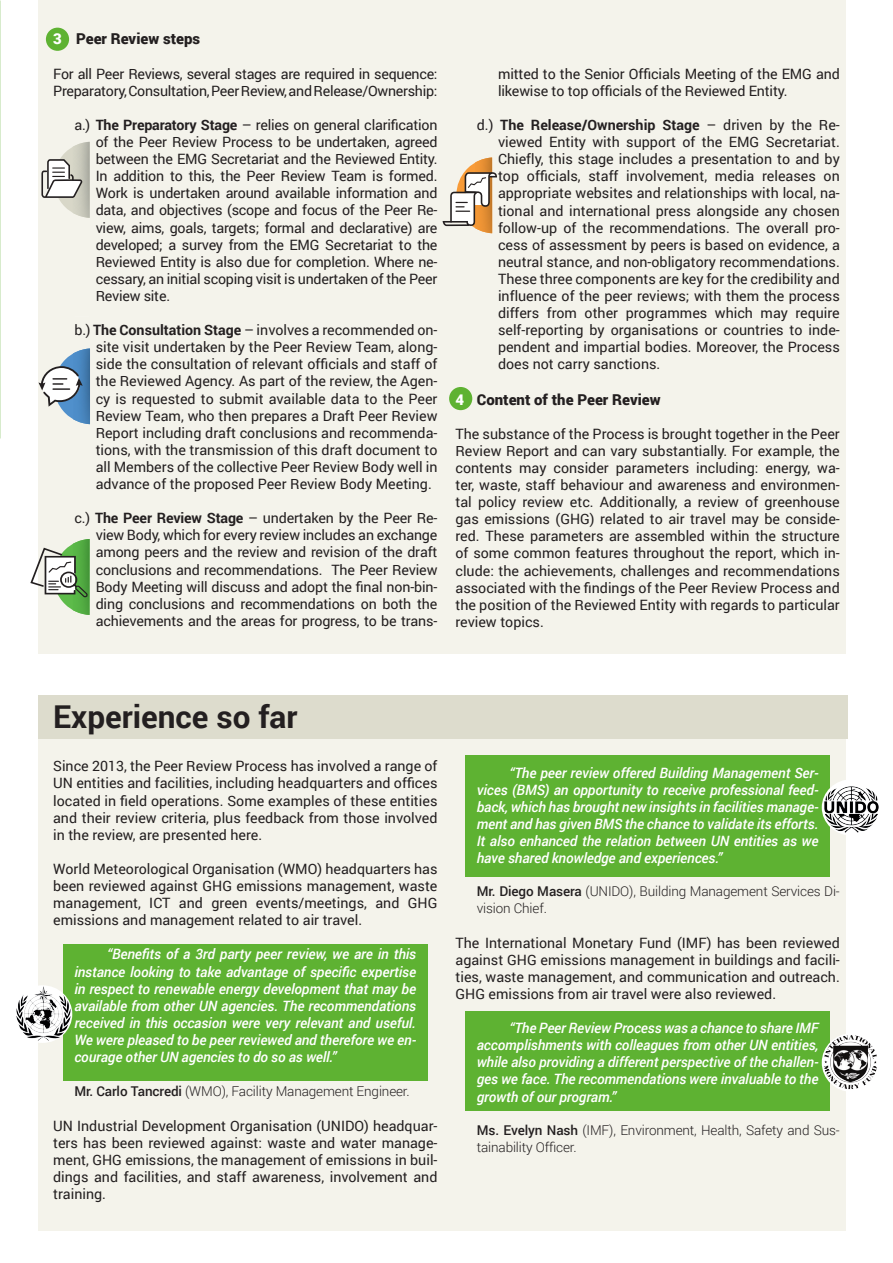
<style>
.page{position:relative;width:893px;height:1263px;background:#fff}
.page>*{position:absolute;margin:0;border:0;box-sizing:border-box;transform-origin:0 0}
.t1{font:700 31.5px "Roboto";color:#231f20}
.t2{font:900 15px "Roboto";color:#231f20}
.t3{font:14.25px/17.1px "Roboto";letter-spacing:-.005em;color:#231f20;text-align:justify}
.t4{font:italic 500 14.25px/17.1px "Roboto";letter-spacing:-.01em;color:#fff;text-align:justify}
.t5{font:300 13.5px/17.1px "Roboto";letter-spacing:-.01em;color:#231f20}
.s1{color:#fff}
.s2{font-weight:700}
.s3{font-weight:500}
</style>
<div class="page">
<div style="left:38px;top:0;width:808px;height:653px;background:#f4f3eb"></div>
<div style="left:46px;top:28px;width:23px;height:23px;background:#5eb232;border-radius:50%"></div>
<div style="left:38px;top:732px;width:808px;height:499px;background:#f4f3eb"></div>
<div style="left:466px;top:755px;width:364px;height:121px;background:#5eb232"></div>
<div style="left:466px;top:1012px;width:364px;height:99px;background:#5eb232"></div>
<div style="left:63px;top:944px;width:364px;height:136px;background:#5eb232"></div>
<div style="left:38px;top:695px;width:810px;height:43px;background:#dddccd"></div>
<div style="left:449px;top:387px;width:23px;height:23px;background:#5eb232;border-radius:50%"></div>
<svg style="left:30px;top:539px;width:60px;height:76px"></svg>
<svg style="left:38px;top:348px;width:52px;height:76px"></svg>
<svg style="left:443px;top:157px;width:54px;height:76px"></svg>
<svg style="left:41px;top:142px;width:49px;height:76px"></svg>
<div style="left:822px;top:779px;width:59px;height:57px;background:#fff;border-radius:50%"></div>
<img style="left:822px;top:786px;width:57px;height:48px">
<img style="left:16px;top:985px;width:57px;height:57px">
<img style="left:822px;top:1034px;width:55px;height:57px">
<p class="t2" style="left:53px;top:28px;width:149px"><span class="s1">3</span> Peer Review steps</p>
<p class="t3" style="left:53px;top:64px;width:386px">For all Peer Reviews, several stages are required in sequence:<br>Preparatory, Consultation, Peer Review, and Release/Ownership:</p>
<p class="t3" style="left:96px;top:116px;width:343px;text-indent:-21px">a.) <span class="s2">The Preparatory Stage</span> – relies on general clarification of the Peer Review Process to be undertaken, agreed between the EMG Secretariat and the Reviewed Entity.<br>In addition to this, the Peer Review Team is formed.<br>Work is undertaken around available information and data, and objectives (scope and focus of the Peer Re&shy;view, aims, goals, targets; formal and declarative) are developed; a survey from the EMG Secretariat to the Reviewed Entity is also due for completion. Where ne&shy;cessary, an initial scoping visit is undertaken of the Peer Review site.</p>
<p class="t3" style="left:96px;top:321px;width:343px;text-indent:-21px">b.) <span class="s2">The Consultation Stage</span> – involves a recommended on&shy;site visit undertaken by the Peer Review Team, along&shy;side the consultation of relevant officials and staff of the Reviewed Agency. As part of the review, the Agen&shy;cy is requested to submit available data to the Peer Review Team, who then prepares a Draft Peer Review Report including draft conclusions and recommenda&shy;tions, with the transmission of this draft document to all Members of the collective Peer Review Body well in advance of the proposed Peer Review Body Meeting.</p>
<p class="t3" style="left:96px;top:509px;width:343px;text-indent:-21px">c.) <span class="s2">The Peer Review Stage</span> – undertaken by the Peer Re&shy;view Body, which for every review includes an exchange among peers and the review and revision of the draft conclusions and recommendations. The Peer Review Body Meeting will discuss and adopt the final non-bin&shy;ding conclusions and recommendations on both the achievements and the areas for progress, to be trans-</p>
<p class="t3" style="left:498px;top:65px;width:343px">mitted to the Senior Officials Meeting of the EMG and likewise to top officials of the Reviewed Entity.</p>
<p class="t3" style="left:498px;top:116px;width:343px;text-indent:-21px">d.) <span class="s2">The Release/Ownership Stage</span> – driven by the Re&shy;viewed Entity with support of the EMG Secretariat.<br>Chiefly, this stage includes a presentation to and by top officials, staff involvement, media releases on appropriate websites and relationships with local, na&shy;tional and international press alongside any chosen follow-up of the recommendations. The overall pro&shy;cess of assessment by peers is based on evidence, a neutral stance, and non-obligatory recommendations.<br>These three components are key for the credibility and influence of the peer reviews; with them the process differs from other programmes which may require self-reporting by organisations or countries to inde&shy;pendent and impartial bodies. Moreover, the Process does not carry sanctions.</p>
<p class="t2" style="left:455px;top:389px;width:207px"><span class="s1">4</span> Content of the Peer Review</p>
<p class="t3" style="left:455px;top:425px;width:386px">The substance of the Process is brought together in the Peer Review Report and can vary substantially. For example, the contents may consider parameters including: energy, wa&shy;ter, waste, staff behaviour and awareness and environmen&shy;tal policy review etc. Additionally, a review of greenhouse gas emissions (GHG) related to air travel may be conside&shy;red. These parameters are assembled within the structure of some common features throughout the report, which in&shy;clude: the achievements, challenges and recommendations associated with the findings of the Peer Review Process and the position of the Reviewed Entity with regards to particular review topics.</p>
<p class="t1" style="left:53px;top:695px;width:246px">Experience so far</p>
<p class="t3" style="left:53px;top:757px;width:386px">Since 2013, the Peer Review Process has involved a range of UN entities and facilities, including headquarters and offices located in field operations. Some examples of these entities and their review criteria, plus feedback from those involved in the review, are presented here.</p>
<p class="t3" style="left:53px;top:860px;width:386px">World Meteorological Organisation (WMO) headquarters has been reviewed against GHG emissions management, waste management, ICT and green events/meetings, and GHG emissions and management related to air travel.</p>
<p class="t4" style="left:74px;top:945px;width:343px;text-indent:33px">“Benefits of a 3rd party peer review, we are in this instance looking to take advantage of specific expertise in respect to renewable energy development that may be available from other UN agencies. The recommendations received in this occasion were very relevant and useful.<br>We were pleased to be peer reviewed and therefore we en&shy;courage other UN agencies to do so as well.”</p>
<p class="t5" style="left:74px;top:1082px;width:337px"><span class="s3">Mr. Carlo Tancredi</span> (WMO), Facility Management Engineer.</p>
<p class="t3" style="left:53px;top:1116px;width:386px">UN Industrial Development Organisation (UNIDO) headquar&shy;ters has been reviewed against: waste and water manage&shy;ment, GHG emissions, the management of emissions in buil&shy;dings and facilities, and staff awareness, involvement and training.</p>
<p class="t4" style="left:477px;top:763px;width:343px;text-indent:33px">“The peer review offered Building Management Ser&shy;vices (BMS) an opportunity to receive professional feed&shy;back, which has brought new insights in facilities manage&shy;ment and has given BMS the chance to validate its efforts.<br>It also enhanced the relation between UN entities as we have shared knowledge and experiences.”</p>
<p class="t5" style="left:477px;top:882px;width:365px"><span class="s3">Mr. Diego Masera</span> (UNIDO), Building Management Services Di&shy;vision Chief.</p>
<p class="t3" style="left:455px;top:933px;width:386px">The International Monetary Fund (IMF) has been reviewed against GHG emissions management in buildings and facili&shy;ties, waste management, and communication and outreach.<br>GHG emissions from air travel were also reviewed.</p>
<p class="t4" style="left:477px;top:1019px;width:343px;text-indent:33px">“The Peer Review Process was a chance to share IMF accomplishments with colleagues from other UN entities, while also providing a different perspective of the challen&shy;ges we face. The recommendations were invaluable to the growth of our program.”</p>
<p class="t5" style="left:477px;top:1121px;width:365px"><span class="s3">Ms. Evelyn Nash</span> (IMF), Environment, Health, Safety and Sus&shy;tainability Officer.</p>
</div>
